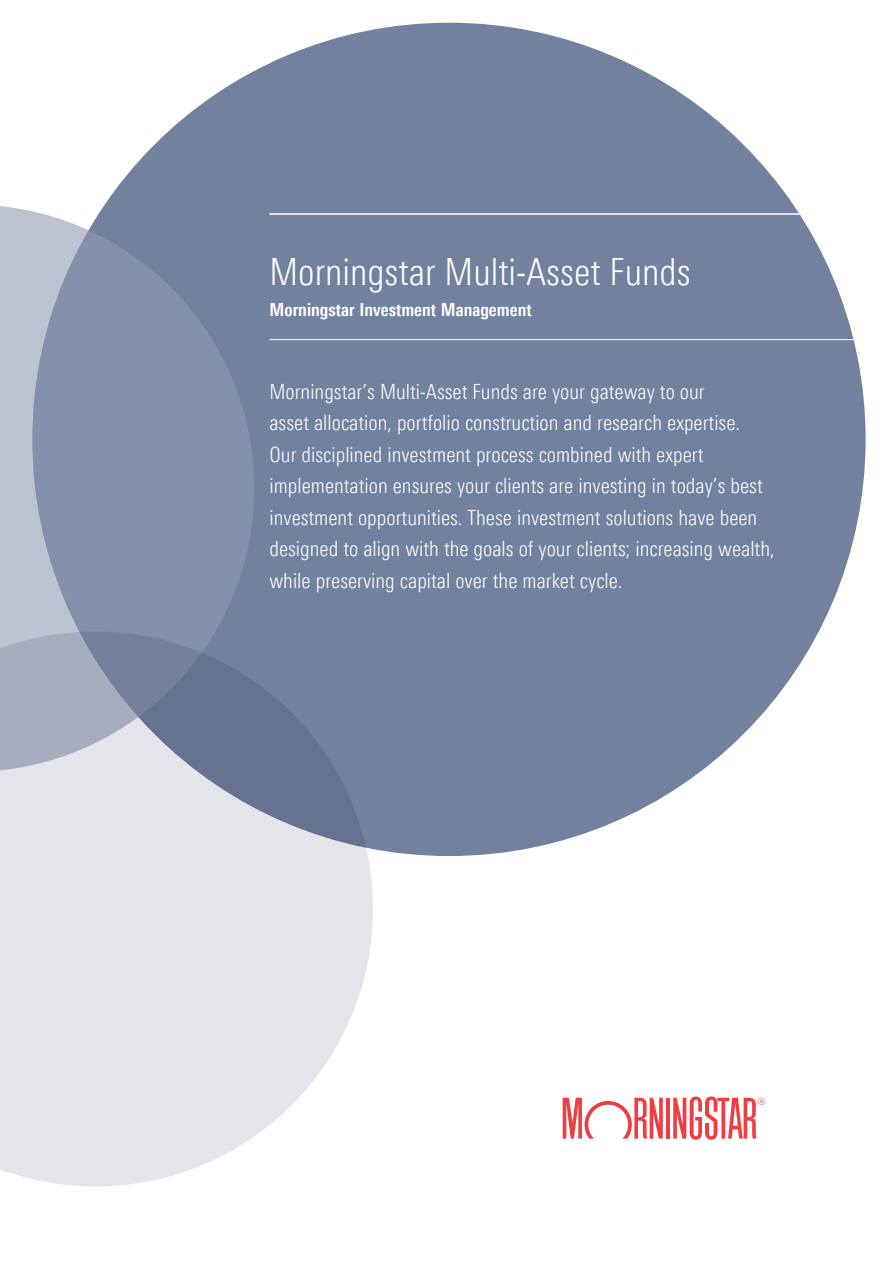
<style>
.page{position:relative;width:893px;height:1263px;background:#fff}
.page>*{position:absolute;margin:0;border:0;box-sizing:border-box;transform-origin:0 0}
.t1{font:300 condensed 37.5px "Univers Nextfor MORN";color:#fff}
.t2{font:300 condensed 21px/31.5px "Univers Nextfor MORN";color:#fff}
.t3{font:700 condensed 18px "Univers Nextfor MORN";color:#fff}
</style>
<div class="page">
<div style="left:32px;top:23px;width:834px;height:833px;background:#72819e;border-radius:50%"></div>
<svg style="left:0;top:205px;width:254px;height:426px;fill:#8490aa"></svg>
<svg style="left:0;top:631px;width:373px;height:555px;fill:#e3e5eb"></svg>
<hr style="left:666px;top:1098px;width:4px;height:40px;background:#ef3d42">
<svg style="left:563px;top:1098px;width:100px;height:40px"></svg>
<svg style="left:673px;top:1096px;width:92px;height:44px"></svg>
<hr style="left:269px;top:339px;width:624px;height:1px;background:#fff">
<hr style="left:269px;top:213px;width:624px;height:2px;background:#fff">
<h1 class="t1" style="left:269px;top:250px;width:423px">Morningstar Multi-Asset Funds</h1>
<p class="t3" style="left:269px;top:299px;width:264px">Morningstar Investment Management</p>
<p class="t2" style="left:269px;top:376px;width:507px">Morningstar’s Multi-Asset Funds are your gateway to our<br>asset allocation, portfolio construction and research expertise.<br>Our disciplined investment process combined with expert implementation ensures your clients are investing in today’s best investment opportunities. These investment solutions have been designed to align with the goals of your clients; increasing wealth, while preserving capital over the market cycle.</p>
</div>
